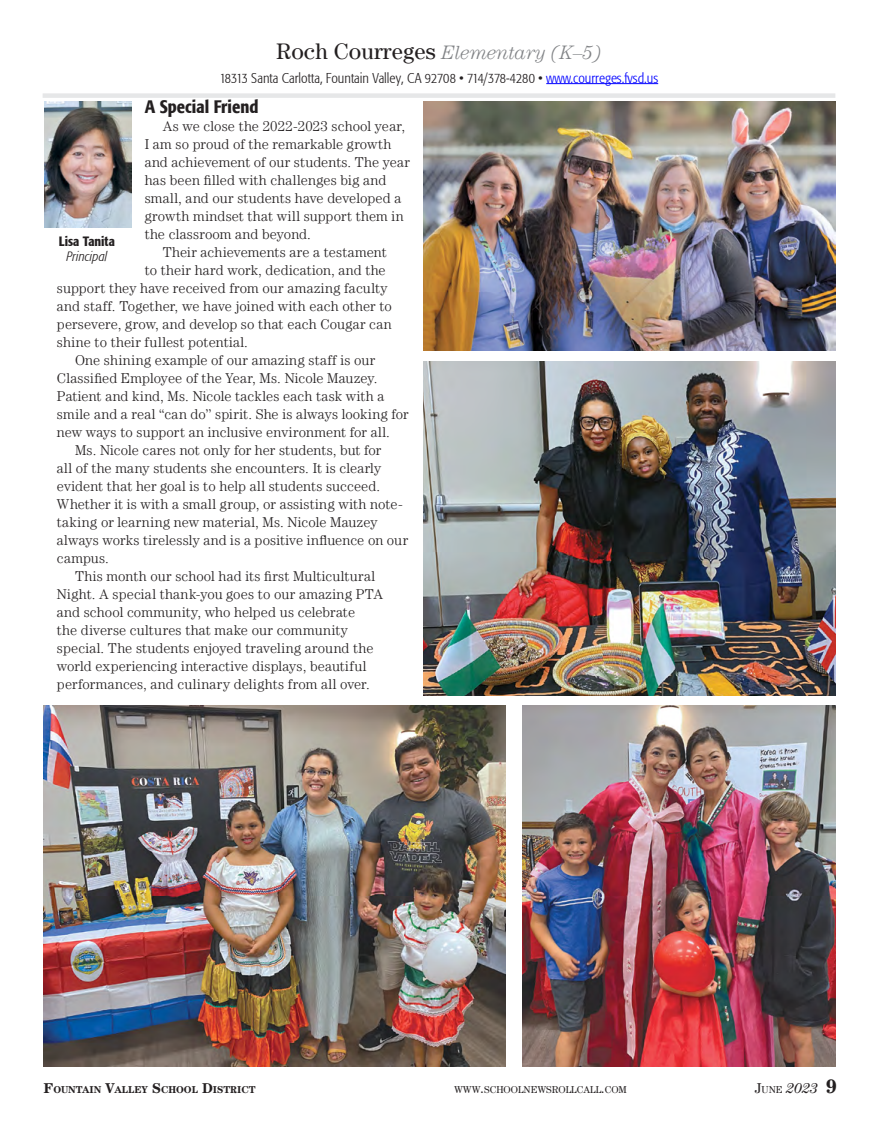
<style>
.page{position:relative;width:878px;height:1121px;background:#fff}
.page>*{position:absolute;margin:0;border:0;box-sizing:border-box;transform-origin:0 0}
.t1{font:italic 300 19.5px "Century LT";letter-spacing:-.005em;color:#808285}
.t2{font:500 condensed 18px "Formata";color:#231f20}
.t3{font:300 14.25px "Century LT";letter-spacing:.01em;color:#231f20}
.t4{font:300 condensed 14.25px "Formata";color:#231f20}
.t5{font:italic 14.25px "Century LT";color:#231f20}
.t6{font:500 condensed 13.5px "Formata";color:#231f20}
.t7{font:italic 300 condensed 13.5px "Formata";letter-spacing:.005em;color:#231f20}
.t8{font:700 10.05px "Century LT";color:#231f20}
.t9{font:10.05px "Century LT";color:#231f20}
.s1{font-weight:400;font-style:normal;font-size:22.5px;color:#231f20}
.s2{color:#00f}
.s3{font-size:14.25px}
.s4{font-style:normal}
.s5{font-style:normal;font-size:10.05px}
.s6{font-weight:700;font-style:normal;font-size:19.5px}
</style>
<div class="page">
<div style="left:43px;top:93px;width:792px;height:5px;background:#e6e7e8"></div>
<hr style="left:546px;top:83px;width:112px;height:1px;background:#00f">
<img style="left:44px;top:705px;width:461px;height:361px">
<img style="left:423px;top:362px;width:412px;height:333px">
<img style="left:522px;top:705px;width:313px;height:361px">
<img style="left:423px;top:102px;width:412px;height:249px">
<img style="left:44px;top:102px;width:87px;height:126px">
<h1 class="t1" style="left:276px;top:41px;width:327px"><span class="s1">Roch Courreges</span> Elementary (K–5)</h1>
<p class="t4" style="left:220px;top:69px;width:440px">18313 Santa Carlotta, Fountain Valley, CA 92708 • 714/378-4280 • <span class="s2">www.courreges.fvsd.us</span></p>
<p class="t2" style="left:145px;top:96px;width:115px">A Special Friend</p>
<p class="t3" style="left:163px;top:118px;width:244px">As we close the 2022-2023 school year,</p>
<p class="t3" style="left:145px;top:136px;width:248px">I am so proud of the remarkable growth</p>
<p class="t3" style="left:145px;top:154px;width:267px">and achievement of our students. The year</p>
<p class="t3" style="left:145px;top:172px;width:243px">has been filled with challenges big and</p>
<p class="t3" style="left:145px;top:190px;width:258px">small, and our students have developed a</p>
<p class="t3" style="left:145px;top:208px;width:260px">growth mindset that will support them in</p>
<p class="t3" style="left:145px;top:226px;width:168px">the classroom and beyond.</p>
<p class="t3" style="left:163px;top:244px;width:225px">Their achievements are a testament</p>
<p class="t3" style="left:145px;top:262px;width:242px">to their hard work, dedication, and the</p>
<p class="t3" style="left:57px;top:280px;width:332px">support they have received from our amazing faculty</p>
<p class="t3" style="left:57px;top:298px;width:336px">and staff. Together, we have joined with each other to</p>
<p class="t3" style="left:57px;top:316px;width:336px">persevere, grow, and develop so that each Cougar can</p>
<p class="t3" style="left:57px;top:334px;width:192px">shine to their fullest potential.</p>
<p class="t3" style="left:75px;top:352px;width:302px">One shining example of our amazing staff is our</p>
<p class="t3" style="left:57px;top:370px;width:322px">Classified Employee of the Year, Ms. Nicole Mauzey.</p>
<p class="t3" style="left:57px;top:388px;width:329px">Patient and kind, Ms. Nicole tackles each task with a</p>
<p class="t3" style="left:57px;top:406px;width:353px">smile and a real “can do’’ spirit. She is always looking for</p>
<p class="t3" style="left:57px;top:424px;width:334px">new ways to support an inclusive environment for all.</p>
<p class="t3" style="left:75px;top:442px;width:308px">Ms. Nicole cares not only for her students, but for</p>
<p class="t3" style="left:57px;top:460px;width:326px">all of the many students she encounters. It is clearly</p>
<p class="t3" style="left:57px;top:478px;width:325px">evident that her goal is to help all students succeed.</p>
<p class="t3" style="left:57px;top:496px;width:347px">Whether it is with a small group, or assisting with note-</p>
<p class="t3" style="left:57px;top:514px;width:322px">taking or learning new material, Ms. Nicole Mauzey</p>
<p class="t3" style="left:57px;top:532px;width:353px">always works tirelessly and is a positive influence on our</p>
<p class="t3" style="left:57px;top:550px;width:53px">campus.</p>
<p class="t3" style="left:75px;top:568px;width:301px">This month our school had its first Multicultural</p>
<p class="t3" style="left:57px;top:586px;width:327px">Night. A special thank-you goes to our amazing PTA</p>
<p class="t3" style="left:57px;top:604px;width:300px">and school community, who helped us celebrate</p>
<p class="t3" style="left:57px;top:622px;width:292px">the diverse cultures that make our community</p>
<p class="t3" style="left:57px;top:640px;width:318px">special. The students enjoyed traveling around the</p>
<p class="t3" style="left:57px;top:658px;width:311px">world experiencing interactive displays, beautiful</p>
<p class="t3" style="left:57px;top:676px;width:314px">performances, and culinary delights from all over.</p>
<p class="t6" style="left:59px;top:233px;width:57px">Lisa Tanita</p>
<p class="t7" style="left:66px;top:249px;width:42px">Principal</p>
<p class="t8" style="left:44px;top:1083px;width:213px"><span class="s3">F</span>OUNTAIN <span class="s3">V</span>ALLEY <span class="s3">S</span>CHOOL <span class="s3">D</span>ISTRICT</p>
<p class="t9" style="left:454px;top:1083px;width:174px">WWW<span class="s3">.</span>SCHOOLNEWSROLLCALL<span class="s3">.</span>COM</p>
<p class="t5" style="left:755px;top:1080px;width:83px"><span class="s4">J</span><span class="s5">UNE</span> 2023 <span class="s6">9</span></p>
</div>
